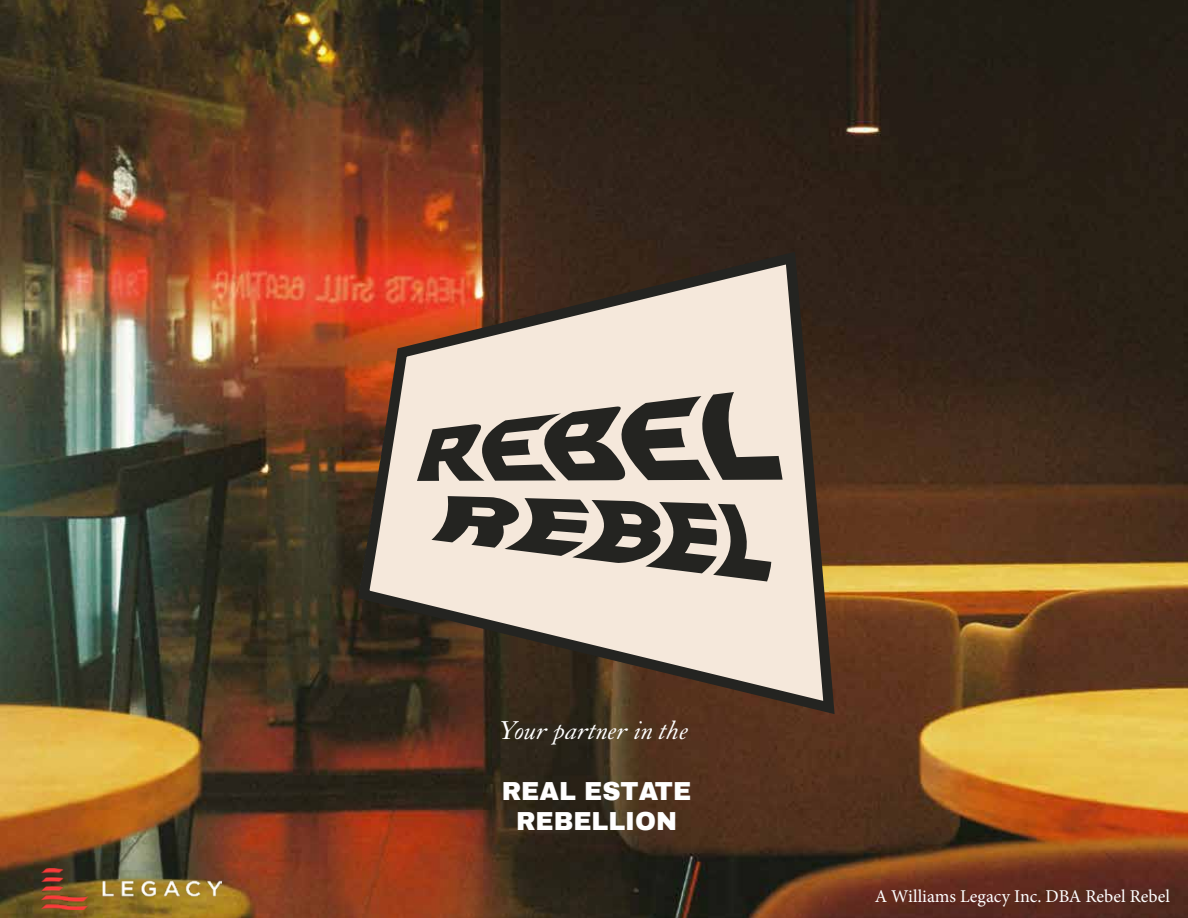
<style>
.page{position:relative;width:1188px;height:918px;background:#fff}
.page>*{position:absolute;margin:0;border:0;box-sizing:border-box;transform-origin:0 0}
.t1{font:900 25.5px/30.6px "Archivo";color:#fff;text-align:center}
.t2{font:italic 25.5px "LTC Caslon Pro";color:#fff}
.t3{font:18px "Minion Pro";color:#fff}
</style>
<div class="page">
<img style="left:0;top:0;width:1188px;height:918px">
<svg style="left:352px;top:245px;width:489px;height:475px;background:#9e8474"></svg>
<svg style="left:417px;top:392px;width:366px;height:89px;background:#908a81"></svg>
<svg style="left:431px;top:496px;width:340px;height:85px;background:#968f87"></svg>
<img style="left:41px;top:869px;width:180px;height:40px">
<h1 class="t2" style="left:499px;top:716px;width:191px">Your partner in the</h1>
<h1 class="t1" style="left:502px;top:776px;width:191px">REAL ESTATE<br>REBELLION</h1>
<p class="t3" style="left:875px;top:884px;width:297px">A Williams Legacy Inc. DBA Rebel Rebel</p>
</div>
